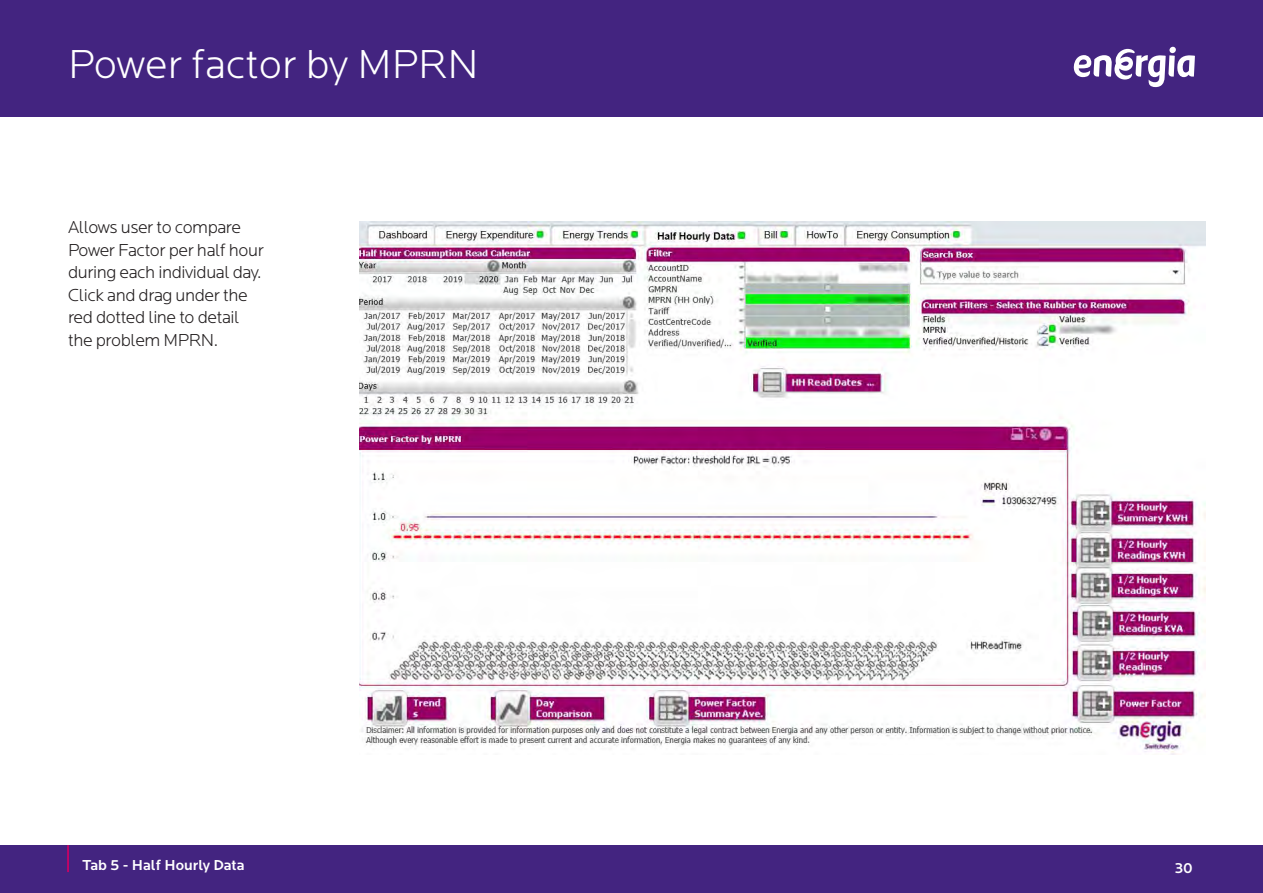
<style>
.page{position:relative;width:1263px;height:893px;background:#fff}
.page>*{position:absolute;margin:0;border:0;box-sizing:border-box;transform-origin:0 0}
.Default{font:300 42px "Locator";color:#fff}
.body{font:300 18px/22.5px "Locator";letter-spacing:-.025em;color:#231f20}
.Default-2{font:500 15px "Locator";color:#fff}
</style>
<div class="page">
<div style="left:0;top:845px;width:1263px;height:48px;background:#432480"></div>
<div style="left:0;top:0;width:1263px;height:117px;background:#432480"></div>
<svg style="left:1074px;top:47px;width:121px;height:40px"></svg>
<hr style="left:67px;top:845px;width:2px;height:27px;background:#c70266">
<img style="left:359px;top:221px;width:846px;height:534px">
<p class="Default" style="left:68px;top:43px;width:412px">Power factor by MPRN</p>
<p class="body" style="left:68px;top:216px;width:197px">Allows user to compare<br>Power Factor per half hour during each individual day.<br>Click and drag under the red dotted line to detail the problem MPRN.</p>
<p class="Default-2" style="left:82px;top:857px;width:164px">Tab 5 - Half Hourly Data</p>
<p class="Default-2" style="left:1175px;top:859px;width:20px">30</p>
</div>
